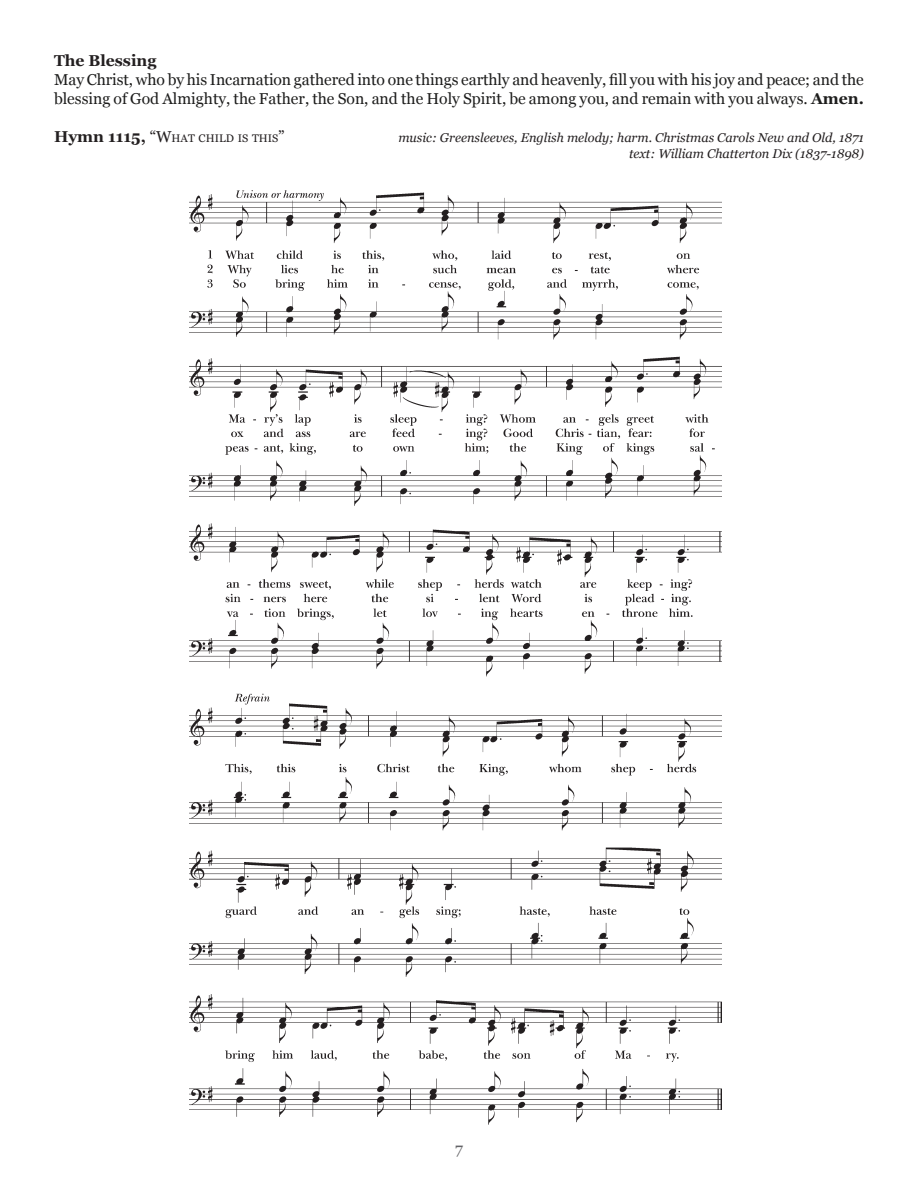
<style>
.page{position:relative;width:918px;height:1188px;background:#fff}
.page>*{position:absolute;margin:0;border:0;box-sizing:border-box;transform-origin:0 0}
.t1{font:15.75px/18.9px "Georgia";letter-spacing:-.005em;color:#1d1d1c}
.t2{font:700 15.75px "Georgia";color:#231f20}
.t3{font:15.75px "Georgia";color:#636366}
.t4{font:italic 12.75px/15.3px "Georgia";color:#231f20;text-align:right}
.t5{font:10.95px "Georgia";color:#231f20}
.s1{font-weight:700}
.s2{font-weight:700;font-size:15.75px}
.s3{font-size:15.75px}
</style>
<div class="page">
<img style="left:189px;top:190px;width:533px;height:935px">
<p class="t2" style="left:54px;top:49px;width:104px">The Blessing</p>
<p class="t1" style="left:54px;top:69px;width:811px">May Christ, who by his Incarnation gathered into one things earthly and heavenly, fill you with his joy and peace; and the blessing of God Almighty, the Father, the Son, and the Holy Spirit, be among you, and remain with you always. <span class="s1">Amen.</span></p>
<p class="t5" style="left:54px;top:131px;width:232px"><span class="s2">Hymn 1115,</span> <span class="s3">“</span><span class="s3">W</span>HAT CHILD IS THIS<span class="s3">”</span></p>
<p class="t4" style="left:398px;top:130px;width:467px">music: Greensleeves, English melody; harm. Christmas Carols New and Old, 1871 text: William Chatterton Dix (1837-1898)</p>
<p class="t3" style="left:455px;top:1137px;width:9px">7</p>
</div>
